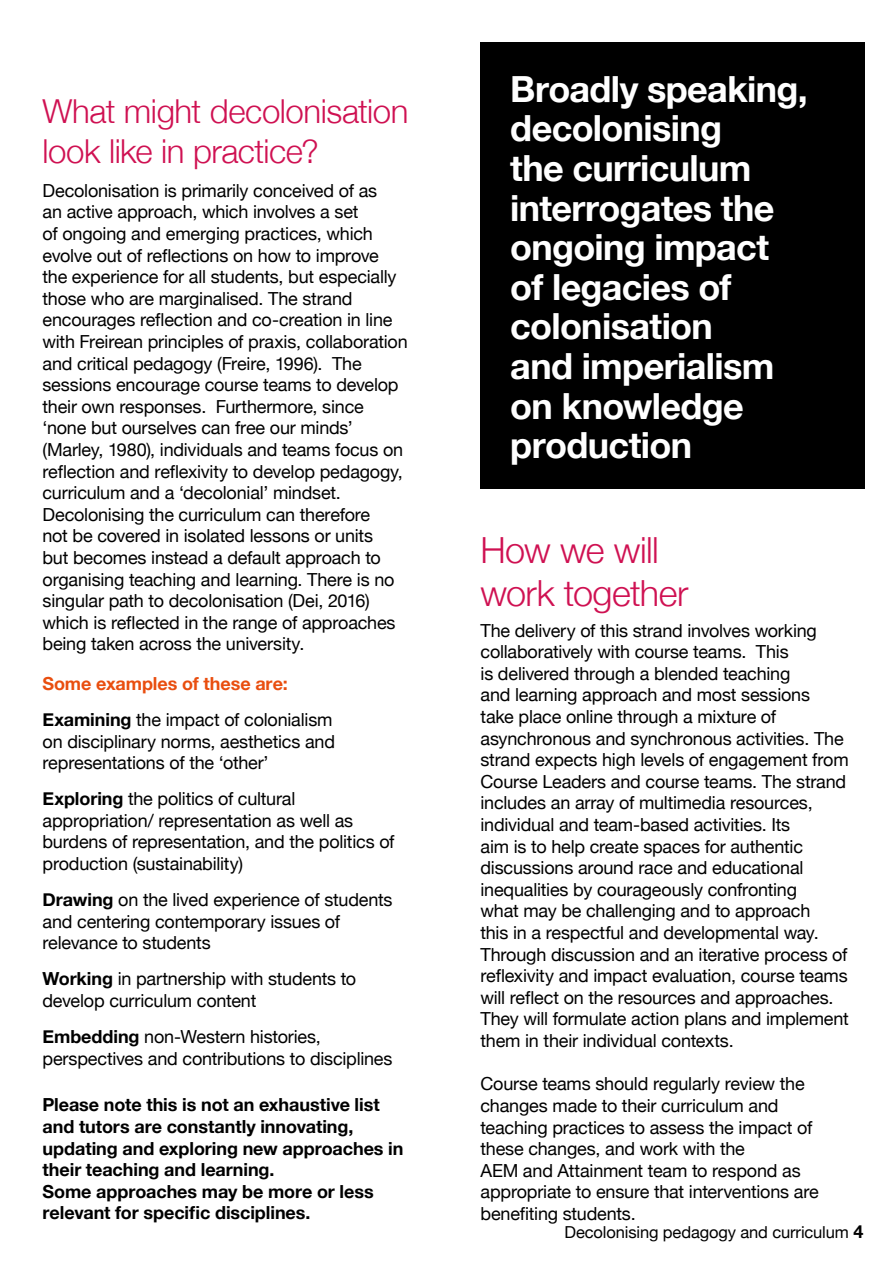
<style>
.page{position:relative;width:893px;height:1263px;background:#fff}
.page>*{position:absolute;margin:0;border:0;box-sizing:border-box;transform-origin:0 0}
.t1{font:700 36px/39.6px "Helvetica Neue";letter-spacing:-.02em;color:#fff}
.t2{font:300 36px/43.2px "Helvetica Neue";letter-spacing:-.015em;color:#cf1152}
.t3{font:300 33px/39.6px "Helvetica Neue";letter-spacing:-.015em;color:#cf1152}
.t4{font:18px/21.6px "Helvetica Neue";letter-spacing:-.01em;color:#000}
.t5{font:700 18px/21.6px "Helvetica Neue";letter-spacing:-.005em;color:#000}
.t6{font:700 18px/36px "Helvetica Neue";letter-spacing:-.005em;color:#e94e0f}
.t7{font:16.5px "Helvetica Neue";letter-spacing:-.005em;color:#000}
.s1{color:#000}
.s2{font-weight:400;color:#000}
.s3{font-weight:700}
.s4{font-weight:700;font-size:18px}
</style>
<div class="page">
<div style="left:480px;top:43px;width:385px;height:446px;background:#000"></div>
<h2 class="t3" style="left:43px;top:89px;width:368px">What might decolonisation look like in practice?</h2>
<p class="t4" style="left:43px;top:181px;width:367px">Decolonisation is primarily conceived of as<br>an active approach, which involves a set<br>of ongoing and emerging practices, which evolve out of reflections on how to improve the experience for all students, but especially those who are marginalised. The strand encourages reflection and co-creation in line with Freirean principles of praxis, collaboration and critical pedagogy (Freire, 1996). The sessions encourage course teams to develop their own responses. Furthermore, since ‘none but ourselves can free our minds’ (Marley, 1980), individuals and teams focus on reflection and reflexivity to develop pedagogy, curriculum and a ‘decolonial’ mindset.<br>Decolonising the curriculum can therefore<br>not be covered in isolated lessons or units<br>but becomes instead a default approach to organising teaching and learning. There is no singular path to decolonisation (Dei, 2016) which is reflected in the range of approaches being taken across the university.</p>
<p class="t6" style="left:43px;top:666px;width:292px">Some examples of these are:<br><span class="s1">Examining</span> <span class="s2">the impact of colonialism</span></p>
<p class="t4" style="left:43px;top:731px;width:294px">on disciplinary norms, aesthetics and representations of the ‘other’</p>
<p class="t4" style="left:43px;top:789px;width:354px"><span class="s3">Exploring</span> the politics of cultural appropriation/ representation as well as burdens of representation, and the politics of production (sustainability)</p>
<p class="t4" style="left:43px;top:890px;width:351px"><span class="s3">Drawing</span> on the lived experience of students and centering contemporary issues of relevance to students</p>
<p class="t4" style="left:43px;top:969px;width:315px"><span class="s3">Working</span> in partnership with students to develop curriculum content</p>
<p class="t4" style="left:43px;top:1027px;width:351px"><span class="s3">Embedding</span> non-Western histories, perspectives and contributions to disciplines</p>
<p class="t5" style="left:43px;top:1094px;width:362px">Please note this is not an exhaustive list and tutors are constantly innovating, updating and exploring new approaches in their teaching and learning.<br>Some approaches may be more or less relevant for specific disciplines.</p>
<h1 class="t1" style="left:510px;top:70px;width:299px">Broadly speaking, decolonising<br>the curriculum interrogates the ongoing impact of legacies of colonisation<br>and imperialism on knowledge production</h1>
<h1 class="t2" style="left:480px;top:526px;width:209px">How we will work together</h1>
<p class="t4" style="left:480px;top:620px;width:370px">The delivery of this strand involves working collaboratively with course teams. This<br>is delivered through a blended teaching<br>and learning approach and most sessions<br>take place online through a mixture of asynchronous and synchronous activities. The strand expects high levels of engagement from Course Leaders and course teams. The strand includes an array of multimedia resources, individual and team-based activities. Its<br>aim is to help create spaces for authentic discussions around race and educational inequalities by courageously confronting<br>what may be challenging and to approach<br>this in a respectful and developmental way.<br>Through discussion and an iterative process of reflexivity and impact evaluation, course teams will reflect on the resources and approaches.<br>They will formulate action plans and implement them in their individual contexts.</p>
<p class="t4" style="left:480px;top:1074px;width:340px">Course teams should regularly review the changes made to their curriculum and teaching practices to assess the impact of these changes, and work with the<br>AEM and Attainment team to respond as appropriate to ensure that interventions are benefiting students.</p>
<p class="t7" style="left:564px;top:1220px;width:301px">Decolonising pedagogy and curriculum <span class="s4">4</span></p>
</div>
